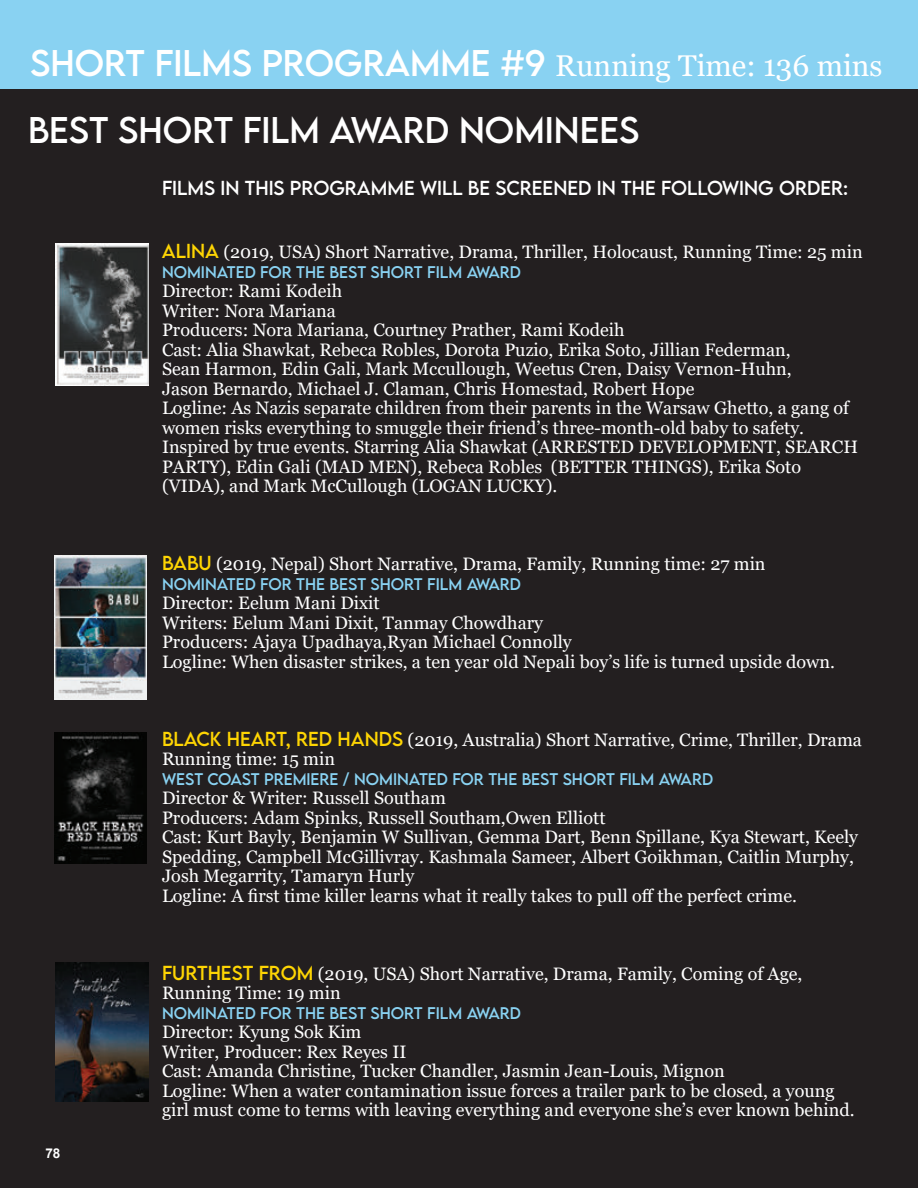
<style>
.page{position:relative;width:918px;height:1188px;background:#fff}
.page>*{position:absolute;margin:0;border:0;box-sizing:border-box;transform-origin:0 0}
.t1{font:33px "LEMONMILK";color:#fff}
.t2{font:30px "Georgia";color:#fff}
.t3{font:18px/19.5px "Georgia";color:#fff}
.t4{font:18px "LEMONMILK";color:#fff}
.t5{font:15px "LEMONMILK";color:#89d2f2}
.t6{font:700 13.5px "Arial";color:#fff}
.s1{font-family:"LEMONMILK";font-size:33px}
.s2{font-family:"LEMONMILK";color:#fed503}
</style>
<div class="page">
<div style="left:0;top:59px;width:918px;height:1129px;background:#231f20"></div>
<div style="left:0;top:0;width:918px;height:89px;background:#89d2f2"></div>
<img style="left:54px;top:732px;width:93px;height:132px">
<img style="left:54px;top:555px;width:93px;height:145px">
<img style="left:56px;top:963px;width:92px;height:138px">
<img style="left:56px;top:243px;width:92px;height:143px">
<h1 class="t1" style="left:30px;top:42px;width:24px">SHORT</h1>
<h1 class="t1" style="left:155px;top:42px;width:51px">FILMS</h1>
<h1 class="t1" style="left:262px;top:42px;width:26px">PROGRAMME</h1>
<h2 class="t2" style="left:500px;top:48px;width:384px"><span class="s1">#9</span> Running Time: 136 mins</h2>
<h1 class="t1" style="left:28px;top:108px;width:41px">BEST</h1>
<h1 class="t1" style="left:118px;top:108px;width:24px">SHORT</h1>
<h1 class="t1" style="left:243px;top:108px;width:398px">FILM AWARD NOMINEES</h1>
<p class="t4" style="left:162px;top:176px;width:29px">FILMS</p>
<p class="t4" style="left:220px;top:176px;width:85px">INTHISPROGRAMME</p>
<p class="t4" style="left:420px;top:176px;width:89px">WILL BE SCREENED</p>
<p class="t4" style="left:597px;top:176px;width:37px">IN THE</p>
<p class="t4" style="left:661px;top:176px;width:14px">FOLLOW</p>
<p class="t4" style="left:739px;top:176px;width:54px">ING ORDER</p>
<p class="t4" style="left:843px;top:176px;width:7px">:</p>
<p class="t3" style="left:162px;top:243px;width:702px"><span class="s2">ALINA</span> (2019, USA) Short Narrative, Drama, Thriller, Holocaust, Running Time: 25 min</p>
<p class="t5" style="left:162px;top:262px;width:361px">NOMINATED FOR THE BEST SHORT FILM AWARD</p>
<p class="t3" style="left:162px;top:282px;width:698px">Director: Rami Kodeih<br>Writer: Nora Mariana<br>Producers: Nora Mariana, Courtney Prather, Rami Kodeih<br>Cast: Alia Shawkat, Rebeca Robles, Dorota Puzio, Erika Soto, Jillian Federman,<br>Sean Harmon, Edin Gali, Mark Mccullough, Weetus Cren, Daisy Vernon-Huhn,<br>Jason Bernardo, Michael J. Claman, Chris Homestad, Robert Hope<br>Logline: As Nazis separate children from their parents in the Warsaw Ghetto, a gang of women risks everything to smuggle their friend’s three-month-old baby to safety.<br>Inspired by true events. Starring Alia Shawkat (ARRESTED DEVELOPMENT, SEARCH PARTY), Edin Gali (MAD MEN), Rebeca Robles (BETTER THINGS), Erika Soto (VIDA), and Mark McCullough (LOGAN LUCKY).</p>
<p class="t3" style="left:162px;top:554px;width:605px"><span class="s2">BABU</span> (2019, Nepal) Short Narrative, Drama, Family, Running time: 27 min</p>
<p class="t5" style="left:162px;top:574px;width:361px">NOMINATED FOR THE BEST SHORT FILM AWARD</p>
<p class="t3" style="left:162px;top:594px;width:675px">Director: Eelum Mani Dixit<br>Writers: Eelum Mani Dixit, Tanmay Chowdhary<br>Producers: Ajaya Upadhaya,Ryan Michael Connolly<br>Logline: When disaster strikes, a ten year old Nepali boy’s life is turned upside down.</p>
<p class="t3" style="left:162px;top:730px;width:701px"><span class="s2">BLACK HEART, RED HANDS</span> (2019, Australia) Short Narrative, Crime, Thriller, Drama<br>Running time: 15 min</p>
<p class="t5" style="left:162px;top:769px;width:553px">WEST COAST PREMIERE / NOMINATED FOR THE BEST SHORT FILM AWARD</p>
<p class="t3" style="left:162px;top:789px;width:698px">Director &amp; Writer: Russell Southam<br>Producers: Adam Spinks, Russell Southam,Owen Elliott<br>Cast: Kurt Bayly, Benjamin W Sullivan, Gemma Dart, Benn Spillane, Kya Stewart, Keely Spedding, Campbell McGillivray. Kashmala Sameer, Albert Goikhman, Caitlin Murphy, Josh Megarrity, Tamaryn Hurly<br>Logline: A first time killer learns what it really takes to pull off the perfect crime.</p>
<p class="t6" style="left:45px;top:1144px;width:17px">78</p>
<p class="t3" style="left:162px;top:964px;width:642px"><span class="s2">FURTHEST FROM</span> (2019, USA) Short Narrative, Drama, Family, Coming of Age,<br>Running Time: 19 min</p>
<p class="t5" style="left:162px;top:1003px;width:361px">NOMINATED FOR THE BEST SHORT FILM AWARD</p>
<p class="t3" style="left:162px;top:1023px;width:694px">Director: Kyung Sok Kim<br>Writer, Producer: Rex Reyes II<br>Cast: Amanda Christine, Tucker Chandler, Jasmin Jean-Louis, Mignon<br>Logline: When a water contamination issue forces a trailer park to be closed, a young girl must come to terms with leaving everything and everyone she’s ever known behind.</p>
</div>
